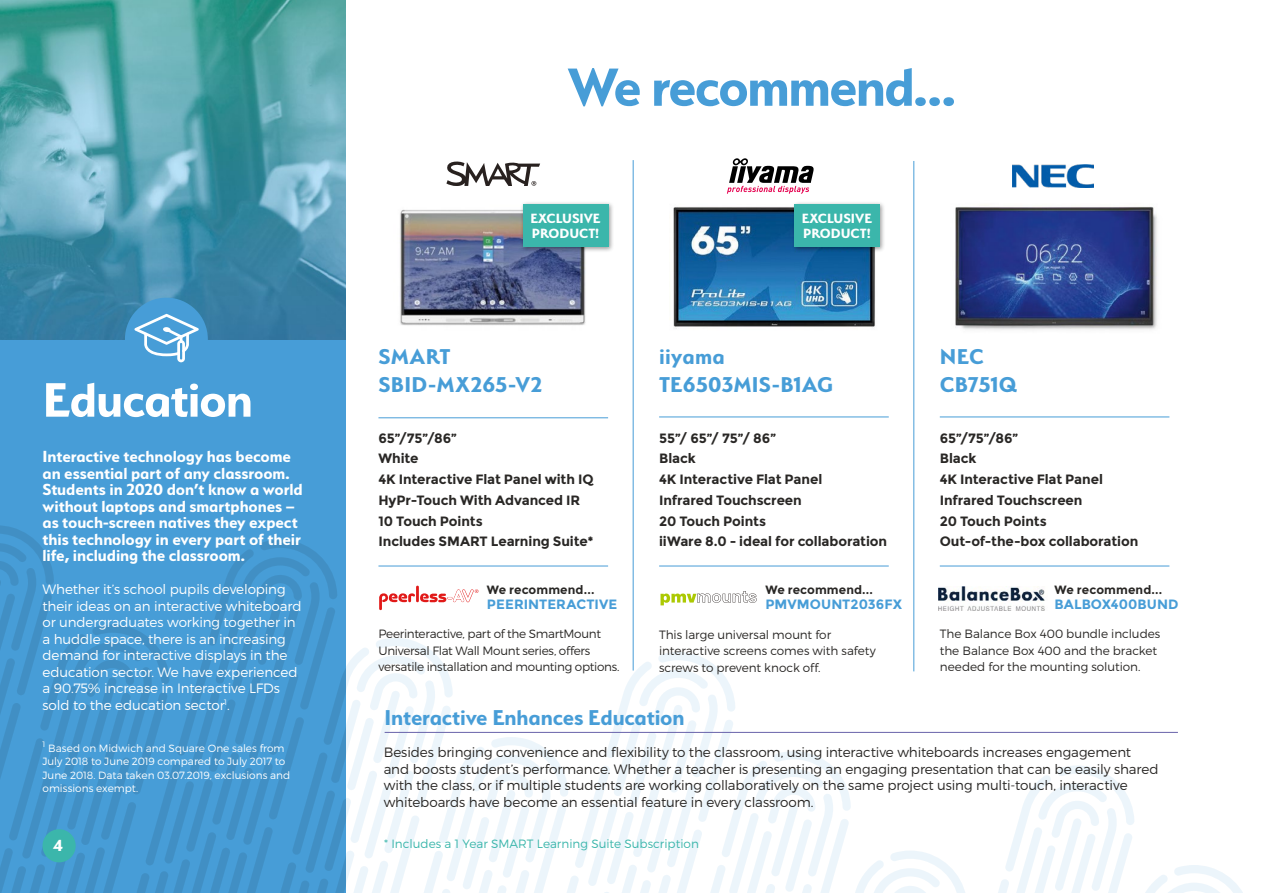
<style>
.page{position:relative;width:1263px;height:893px;background:#fff}
.page>*{position:absolute;margin:0;border:0;box-sizing:border-box;transform-origin:0 0}
.t1{font:700 60px "Serenity";letter-spacing:-.035em;color:#479dd7}
.t2{font:700 54px "Serenity";letter-spacing:-.02em;color:#fff}
.t3{font:700 24px/28.5px "Serenity";letter-spacing:-.005em;color:#479dd7}
.t4{font:700 24px/28.5px "Serenity";letter-spacing:.015em;color:#479dd7}
.t5{font:700 18px/16.5px "Serenity";letter-spacing:-.005em;color:#fff}
.t6{font:700 15px/15px "Serenity";color:#fff}
.t7{font:300 13.5px/16.5px "Montserrat";letter-spacing:-.01em;color:#292725}
.t8{font:700 13.5px/20.7px "Montserrat";letter-spacing:-.01em;color:#292725}
.t9{font:300 13.5px/16.5px "Montserrat";letter-spacing:-.01em;color:#fff}
.t10{font:700 13.5px "Montserrat";letter-spacing:.005em;color:#479dd7}
.t11{font:300 12px/16.5px "Montserrat";letter-spacing:-.01em;color:#292725}
.t12{font:300 12px "Montserrat";color:#3bb6ab}
.t13{font:700 12px "Montserrat";letter-spacing:.005em;color:#292725}
.t14{font:300 10.5px/13.5px "Montserrat";color:#fff}
</style>
<div class="page">
<svg style="left:345px;top:425px;width:898px;height:468px"></svg>
<img style="left:0;top:0;width:345px;height:340px">
<hr style="left:416px;top:586px;width:3px;height:16px;background:#e11918">
<svg style="left:379px;top:589px;width:99px;height:21px"></svg>
<div style="left:0;top:340px;width:345px;height:553px;background:#479dd7"></div>
<svg style="left:0;top:525px;width:345px;height:368px"></svg>
<hr style="left:385px;top:732px;width:793px;height:1px;background:#6863aa">
<hr style="left:913px;top:161px;width:1px;height:510px;background:#479dd7">
<div style="left:125px;top:298px;width:83px;height:83px;background:#479dd7;border-radius:50%"></div>
<svg style="left:134px;top:314px;width:65px;height:48px"></svg>
<hr style="left:378px;top:566px;width:230px;height:1px;background:#479dd7">
<img style="left:400px;top:209px;width:186px;height:117px">
<svg style="left:446px;top:162px;width:94px;height:24px"></svg>
<hr style="left:633px;top:160px;width:1px;height:510px;background:#479dd7">
<hr style="left:378px;top:417px;width:230px;height:1px;background:#479dd7">
<hr style="left:659px;top:566px;width:230px;height:1px;background:#479dd7">
<hr style="left:659px;top:416px;width:230px;height:1px;background:#479dd7">
<hr style="left:940px;top:566px;width:229px;height:1px;background:#479dd7">
<img style="left:955px;top:205px;width:203px;height:125px">
<img style="left:673px;top:207px;width:202px;height:122px">
<hr style="left:940px;top:416px;width:229px;height:1px;background:#479dd7">
<img style="left:1013px;top:165px;width:80px;height:22px">
<svg style="left:660px;top:591px;width:97px;height:14px"></svg>
<div style="left:520px;top:201px;width:94px;height:52px;background:#000;opacity:.4"></div>
<div style="left:523px;top:204px;width:85px;height:43px;background:#3bb6ab"></div>
<div style="left:791px;top:201px;width:95px;height:52px;background:#000;opacity:.4"></div>
<div style="left:794px;top:204px;width:85px;height:43px;background:#3bb6ab"></div>
<img style="left:939px;top:586px;width:109px;height:24px">
<svg style="left:727px;top:158px;width:86px;height:36px"></svg>
<div style="left:43px;top:829px;width:33px;height:33px;background:#3bb6ab;border-radius:50%"></div>
<h2 class="t2" style="left:43px;top:370px;width:212px">Education</h2>
<p class="t5" style="left:43px;top:448px;width:262px">Interactive technology has become an essential part of any classroom.<br>Students in 2020 don’t know a world without laptops and smartphones – as touch-screen natives they expect this technology in every part of their life, including the classroom.</p>
<p class="t9" style="left:43px;top:581px;width:260px">Whether it’s school pupils developing their ideas on an interactive whiteboard or undergraduates working together in a huddle space, there is an increasing demand for interactive displays in the education sector. We have experienced a 90.75% increase in Interactive LFDs sold to the education sector<sup>1</sup>.</p>
<p class="t14" style="left:43px;top:741px;width:249px"><sup>1</sup> Based on Midwich and Square One sales from July 2018 to June 2019 compared to July 2017 to June 2018. Data taken 03.07.2019, exclusions and omissions exempt.</p>
<h3 class="t5" style="left:53px;top:837px;width:11px">4</h3>
<h1 class="t1" style="left:568px;top:54px;width:389px">We recommend…</h1>
<p class="t6" style="left:530px;top:210px;width:72px">EXCLUSIVE<br>PRODUCT!</p>
<p class="t6" style="left:802px;top:210px;width:72px">EXCLUSIVE<br>PRODUCT!</p>
<h3 class="t4" style="left:378px;top:342px;width:165px">SMART<br>SBID-MX265-V2</h3>
<p class="t8" style="left:378px;top:427px;width:217px">65”/75”/86”<br>White<br>4K Interactive Flat Panel with IQ<br>HyPr-Touch With Advanced IR<br>10 Touch Points<br>Includes SMART Learning Suite*</p>
<p class="t13" style="left:487px;top:582px;width:109px">We recommend...</p>
<p class="t10" style="left:487px;top:596px;width:132px">PEERINTERACTIVE</p>
<p class="t11" style="left:378px;top:625px;width:243px">Peerinteractive, part of the SmartMount<br>Universal Flat Wall Mount series, offers versatile installation and mounting options.</p>
<h3 class="t3" style="left:659px;top:342px;width:176px">iiyama<br>TE6503MIS-B1AG</h3>
<p class="t8" style="left:659px;top:427px;width:230px">55”/ 65”/ 75”/ 86”<br>Black<br>4K Interactive Flat Panel<br>Infrared Touchscreen<br>20 Touch Points<br>iiWare 8.0 - ideal for collaboration</p>
<p class="t13" style="left:765px;top:582px;width:109px">We recommend...</p>
<p class="t10" style="left:765px;top:596px;width:138px">PMVMOUNT2036FX</p>
<p class="t11" style="left:659px;top:626px;width:218px">This large universal mount for interactive screens comes with safety screws to prevent knock off.</p>
<h3 class="t3" style="left:940px;top:342px;width:79px">NEC<br>CB751Q</h3>
<p class="t8" style="left:940px;top:427px;width:200px">65”/75”/86”<br>Black<br>4K Interactive Flat Panel<br>Infrared Touchscreen<br>20 Touch Points<br>Out-of-the-box collaboration</p>
<p class="t13" style="left:1054px;top:582px;width:109px">We recommend...</p>
<p class="t10" style="left:1054px;top:596px;width:126px">BALBOX400BUND</p>
<p class="t11" style="left:940px;top:626px;width:222px">The Balance Box 400 bundle includes the Balance Box 400 and the bracket needed for the mounting solution.</p>
<h3 class="t3" style="left:385px;top:703px;width:301px">Interactive Enhances Education</h3>
<p class="t7" style="left:384px;top:744px;width:776px">Besides bringing convenience and flexibility to the classroom, using interactive whiteboards increases engagement and boosts student’s performance. Whether a teacher is presenting an engaging presentation that can be easily shared with the class, or if multiple students are working collaboratively on the same project using multi-touch, interactive whiteboards have become an essential feature in every classroom.</p>
<p class="t12" style="left:384px;top:837px;width:316px">* Includes a 1 Year SMART Learning Suite Subscription</p>
</div>
